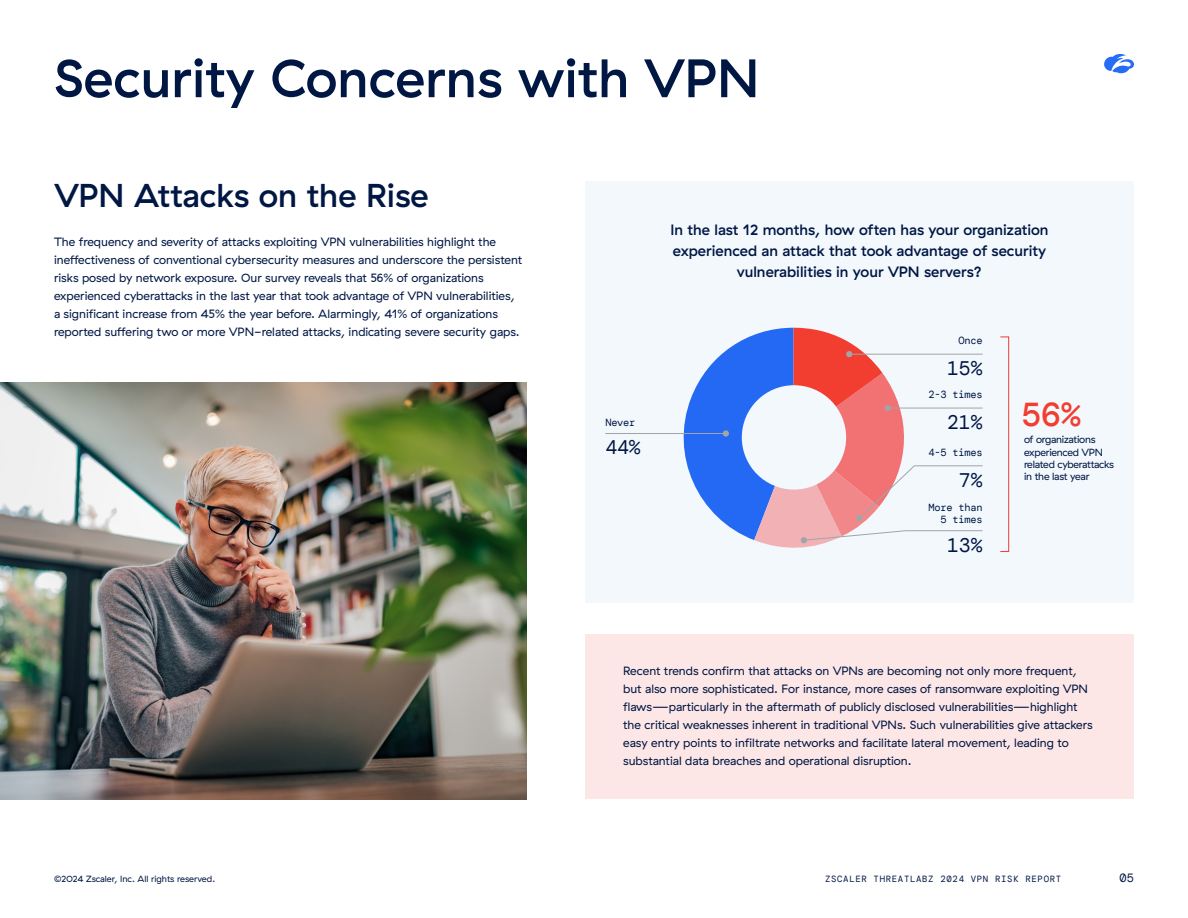
<style>
.page{position:relative;width:1188px;height:918px;background:#fff}
.page>*{position:absolute;margin:0;border:0;box-sizing:border-box;transform-origin:0 0}
.t1{font:500 54px "GT Haptik ZS";color:#001744}
.t2{font:500 33.15px "DM Mono";color:#ff3f32}
.t3{font:500 33px "GT Haptik ZS";color:#001744}
.t4{font:19.65px "DM Mono";color:#001744}
.t5{font:500 15px/21px "GT Haptik ZS";color:#001744;text-align:center}
.t6{font:12px/18px "GT Haptik ZS";color:#001744}
.t7{font:12px "DM Mono";color:#001744}
.t8{font:10.35px/12.5px "GT Haptik ZS";letter-spacing:-.025em;color:#001744}
.t9{font:10.35px/12.5px "DM Mono";letter-spacing:-.025em;color:#001744;text-align:right}
.t10{font:9px "GT Haptik ZS";color:#001744}
.t11{font:9px "DM Mono";letter-spacing:.075em;color:#001745}
</style>
<div class="page">
<svg style="left:1104px;top:54px;width:30px;height:19px"></svg>
<div style="left:585px;top:181px;width:549px;height:422px;background:#f2f8fc"></div>
<div style="left:585px;top:634px;width:549px;height:165px;background:#fde7e6"></div>
<svg style="left:683px;top:328px;width:300px;height:220px"></svg>
<div style="left:801px;top:537px;width:6px;height:7px;background:#a1a5a8;border-radius:50%"></div>
<hr style="left:605px;top:433px;width:121px;height:1px;background:#aaa">
<div style="left:723px;top:430px;width:6px;height:7px;background:#a1a5a8;border-radius:50%"></div>
<div style="left:1000px;top:336px;width:9px;height:216px;border:1px solid #ff3f32"></div>
<img style="left:0;top:382px;width:526px;height:417px">
<h1 class="t1" style="left:54px;top:46px;width:707px">Security Concerns with VPN</h1>
<h3 class="t3" style="left:54px;top:176px;width:376px">VPN Attacks on the Rise</h3>
<p class="t6" style="left:54px;top:232px;width:470px">The frequency and severity of attacks exploiting VPN vulnerabilities highlight the ineffectiveness of conventional cybersecurity measures and underscore the persistent risks posed by network exposure. Our survey reveals that 56% of organizations experienced cyberattacks in the last year that took advantage of VPN vulnerabilities, a significant increase from 45% the year before. Alarmingly, 41% of organizations reported suffering two or more VPN-related attacks, indicating severe security gaps.</p>
<p class="t5" style="left:670px;top:219px;width:380px">In the last 12 months, how often has your organization experienced an attack that took advantage of security vulnerabilities in your VPN servers?</p>
<p class="t9" style="left:958px;top:335px;width:26px">Once</p>
<h3 class="t4" style="left:947px;top:356px;width:37px">15%</h3>
<p class="t9" style="left:605px;top:416px;width:32px">Never</p>
<h3 class="t4" style="left:605px;top:435px;width:37px">44%</h3>
<p class="t9" style="left:929px;top:388px;width:55px">2-3 times</p>
<h3 class="t4" style="left:947px;top:410px;width:37px">21%</h3>
<p class="t9" style="left:929px;top:446px;width:55px">4-5 times</p>
<h3 class="t4" style="left:959px;top:468px;width:25px">7%</h3>
<p class="t9" style="left:929px;top:501px;width:55px">More than<br>5 times</p>
<h3 class="t4" style="left:947px;top:533px;width:37px">13%</h3>
<h2 class="t2" style="left:1021px;top:393px;width:61px">56%</h2>
<p class="t8" style="left:1024px;top:433px;width:92px">of organizations experienced VPN related cyberattacks in the last year</p>
<p class="t6" style="left:623px;top:662px;width:471px">Recent trends confirm that attacks on VPNs are becoming not only more frequent, but also more sophisticated. For instance, more cases of ransomware exploiting VPN flaws—particularly in the aftermath of publicly disclosed vulnerabilities—highlight the critical weaknesses inherent in traditional VPNs. Such vulnerabilities give attackers easy entry points to infiltrate networks and facilitate lateral movement, leading to substantial data breaches and operational disruption.</p>
<p class="t10" style="left:54px;top:874px;width:163px">©2024 Zscaler, Inc. All rights reserved.</p>
<p class="t11" style="left:825px;top:873px;width:238px">ZSCALER THREATLABZ 2024 VPN RISK REPORT</p>
<p class="t7" style="left:1120px;top:870px;width:16px">05</p>
</div>
